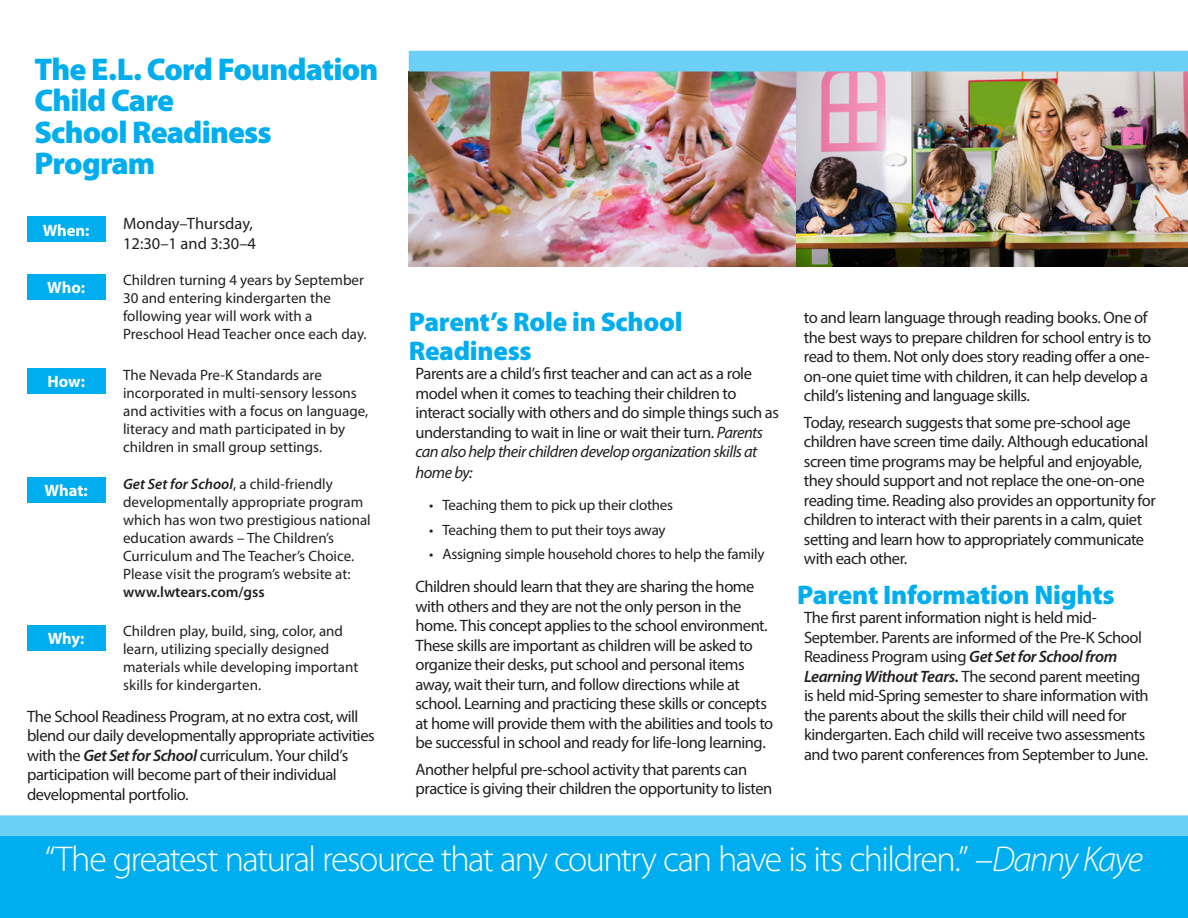
<style>
.page{position:relative;width:1188px;height:918px;background:#fff}
.page>*{position:absolute;margin:0;border:0;box-sizing:border-box;transform-origin:0 0}
.t1{font:300 36px "Myriad Pro";letter-spacing:-.045em;color:#fff}
.Headline{font:900 31.5px/31.5px "Myriad Pro";letter-spacing:-.025em;color:#00aeef}
.headlines{font:900 27px/28.5px "Myriad Pro";letter-spacing:-.01em;color:#00aeef}
.Paragraph_Style_2{font:16.5px/19.5px "Myriad Pro";letter-spacing:-.03em;color:#231f20}
.Headline-2{font:16.5px/19.5px "Myriad Pro";color:#231f20}
.Headline-3{font:700 16.5px "Myriad Pro";letter-spacing:-.01em;color:#fff}
.Paragraph_Style_2-2{font:italic 16.5px "Myriad Pro";letter-spacing:-.03em;color:#231f20}
.Headline-4{font:15px/18px "Myriad Pro";color:#231f20}
.s1{font-weight:600;font-style:italic}
.s2{font-weight:600}
.s3{font-style:italic}
</style>
<div class="page">
<div style="left:0;top:836px;width:1188px;height:82px;background:#00aeef"></div>
<div style="left:0;top:815px;width:1188px;height:21px;background:#6bcff6"></div>
<img style="left:409px;top:71px;width:387px;height:196px">
<img style="left:796px;top:71px;width:392px;height:196px">
<div style="left:409px;top:51px;width:779px;height:20px;background:#6bcff6"></div>
<div style="left:27px;top:217px;width:78px;height:25px;background:#00aeef"></div>
<div style="left:27px;top:274px;width:78px;height:25px;background:#00aeef"></div>
<div style="left:27px;top:368px;width:78px;height:26px;background:#00aeef"></div>
<div style="left:27px;top:477px;width:78px;height:26px;background:#00aeef"></div>
<div style="left:27px;top:625px;width:78px;height:26px;background:#00aeef"></div>
<p class="Headline" style="left:35px;top:54px;width:345px">The E.L. Cord Foundation<br>Child Care<br>School Readiness<br>Program</p>
<p class="Headline-2" style="left:123px;top:214px;width:134px">Monday–Thursday,<br>12:30–1 and 3:30–4</p>
<p class="Headline-4" style="left:123px;top:271px;width:245px">Children turning 4 years by September 30 and entering kindergarten the following year will work with a Preschool Head Teacher once each day.</p>
<p class="Headline-4" style="left:123px;top:365px;width:247px">The Nevada Pre-K Standards are incorporated in multi-sensory lessons and activities with a focus on language, literacy and math participated in by children in small group settings.</p>
<p class="Headline-4" style="left:123px;top:474px;width:249px"><span class="s1">Get Set for School</span>, a child-friendly developmentally appropriate program which has won two prestigious national education awards – The Children’s Curriculum and The Teacher’s Choice.<br>Please visit the program’s website at: <span class="s2">www.lwtears.com/gss</span></p>
<p class="Headline-4" style="left:123px;top:622px;width:237px">Children play, build, sing, color, and learn, utilizing specially designed materials while developing important skills for kindergarten.</p>
<p class="Paragraph_Style_2" style="left:27px;top:706px;width:349px">The School Readiness Program, at no extra cost, will blend our daily developmentally appropriate activities with the <span class="s1">Get Set for School</span> curriculum. Your child’s participation will become part of their individual developmental portfolio.</p>
<p class="Headline-3" style="left:43px;top:219px;width:48px">When:</p>
<p class="Headline-3" style="left:47px;top:276px;width:39px">Who:</p>
<p class="Headline-3" style="left:47px;top:371px;width:39px">How:</p>
<p class="Headline-3" style="left:45px;top:480px;width:45px">What:</p>
<p class="Headline-3" style="left:48px;top:628px;width:38px">Why:</p>
<p class="headlines" style="left:409px;top:308px;width:275px">Parent’s Role in School<br>Readiness</p>
<p class="Paragraph_Style_2" style="left:416px;top:364px;width:365px">Parents are a child’s first teacher and can act as a role model when it comes to teaching their children to interact socially with others and do simple things such as understanding to wait in line or wait their turn. <span class="s3">Parents can also help their children develop organization skills at</span></p>
<p class="Paragraph_Style_2-2" style="left:416px;top:463px;width:59px">home by:</p>
<p class="Headline-4" style="left:429px;top:496px;width:246px">• Teaching them to pick up their clothes</p>
<p class="Headline-4" style="left:429px;top:520px;width:238px">• Teaching them to put their toys away</p>
<p class="Headline-4" style="left:429px;top:545px;width:337px">• Assigning simple household chores to help the family</p>
<p class="Paragraph_Style_2" style="left:416px;top:577px;width:359px">Children should learn that they are sharing the home with others and they are not the only person in the home. This concept applies to the school environment.<br>These skills are important as children will be asked to organize their desks, put school and personal items away, wait their turn, and follow directions while at school. Learning and practicing these skills or concepts at home will provide them with the abilities and tools to be successful in school and ready for life-long learning.</p>
<p class="Paragraph_Style_2" style="left:416px;top:759px;width:358px">Another helpful pre-school activity that parents can practice is giving their children the opportunity to listen</p>
<p class="Paragraph_Style_2" style="left:804px;top:308px;width:349px">to and learn language through reading books. One of the best ways to prepare children for school entry is to read to them. Not only does story reading offer a one&shy;on-one quiet time with children, it can help develop a child’s listening and language skills.</p>
<p class="Paragraph_Style_2" style="left:804px;top:412px;width:353px">Today, research suggests that some pre-school age children have screen time daily. Although educational screen time programs may be helpful and enjoyable, they should support and not replace the one-on-one reading time. Reading also provides an opportunity for children to interact with their parents in a calm, quiet setting and learn how to appropriately communicate with each other.</p>
<p class="headlines" style="left:797px;top:581px;width:319px">Parent Information Nights</p>
<p class="Paragraph_Style_2" style="left:804px;top:608px;width:346px">The first parent information night is held mid-September. Parents are informed of the Pre-K School Readiness Program using <span class="s1">Get Set for School from Learning Without Tears.</span> The second parent meeting is held mid-Spring semester to share information with the parents about the skills their child will need for kindergarten. Each child will receive two assessments and two parent conferences from September to June.</p>
<p class="t1" style="left:45px;top:839px;width:1100px">“The greatest natural resource that any country can have is its children.” <span class="s3">–Danny Kaye</span></p>
</div>
